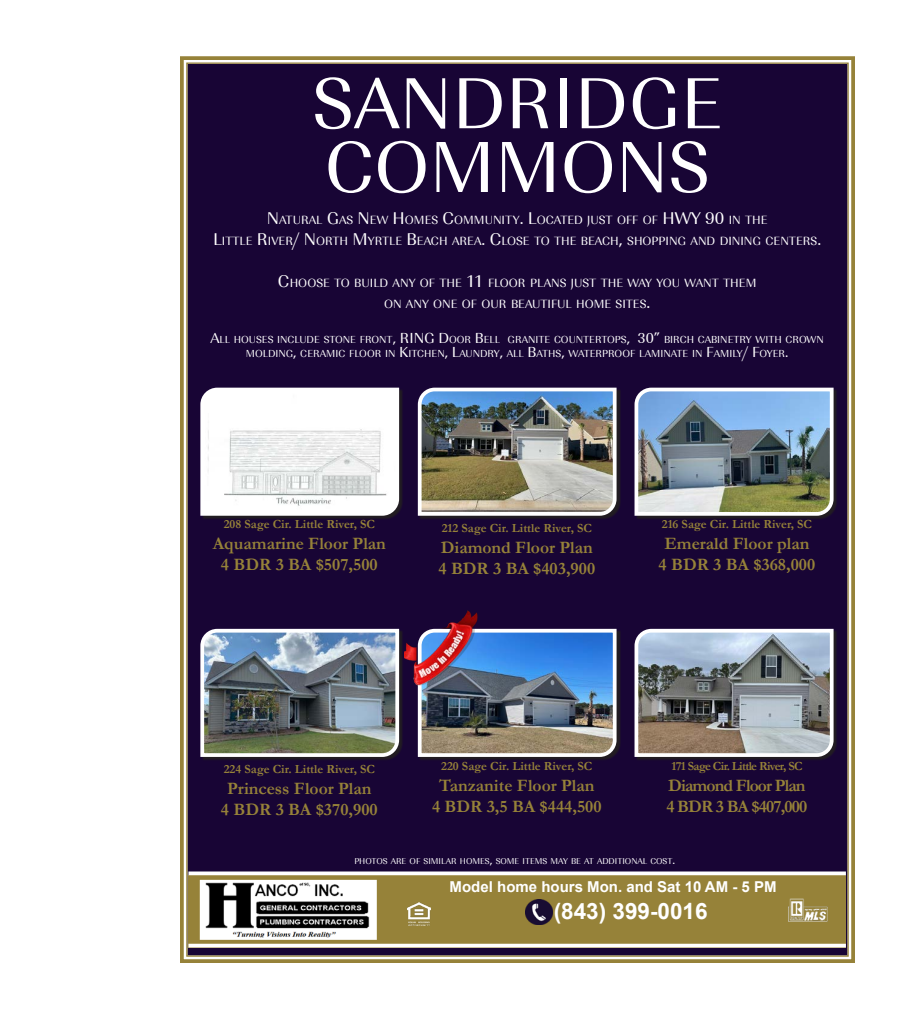
<style>
.page{position:relative;width:900px;height:1035px;background:#fff}
.page>*{position:absolute;margin:0;border:0;box-sizing:border-box;transform-origin:0 0}
.t1{font:75px/63.8px "URW Imperial T";color:#fff}
.t2{font:700 22.5px "Arial";color:#fff}
.t3{font:700 17.5px/21px "Garamond";color:#968239;text-align:center}
.t4{font:700 17.5px/21px "Garamond";letter-spacing:-.05em;color:#968239}
.t5{font:700 15px "Arial";color:#fff}
.t6{font:700 12.5px "Garamond";color:#968239}
.t7{font:700 12.5px "Garamond";letter-spacing:-.05em;color:#968239}
.t8{font:12.25px/21px "URW Imperial T";color:#fff;text-align:center}
.t9{font:10.5px/13.8px "URW Imperial T";color:#fff;text-align:center}
.t10{font:8.75px "URW Imperial T";color:#fff}
.s1{font-size:17.5px}
.s2{font-size:15px}
.s3{font-size:12.5px}
</style>
<div class="page">
<div style="left:180px;top:56px;width:675px;height:907px;background:#180535"></div>
<div style="left:188px;top:875px;width:658px;height:73px;background:#968239"></div>
<svg style="left:188px;top:871px;width:658px;height:4px"></svg>
<svg style="left:188px;top:944px;width:658px;height:4px;background:#f1efe6"></svg>
<img style="left:203px;top:883px;width:171px;height:54px">
<div style="left:200px;top:880px;width:177px;height:60px;border:2px solid #fff"></div>
<img style="left:525px;top:899px;width:27px;height:25px">
<img style="left:407px;top:903px;width:23px;height:23px">
<img style="left:788px;top:898px;width:40px;height:23px">
<div style="left:201px;top:389px;width:202px;height:131px;background:#1d1229"></div>
<svg style="left:199px;top:386px;width:202px;height:132px;background:#e9e9ea"></svg>
<div style="left:636px;top:389px;width:202px;height:131px;background:#1d1229"></div>
<img style="left:633px;top:386px;width:202px;height:132px">
<div style="left:419px;top:389px;width:202px;height:131px;background:#231f20;opacity:.91"></div>
<img style="left:416px;top:386px;width:202px;height:132px">
<div style="left:201px;top:630px;width:202px;height:131px;background:#1d1229"></div>
<img style="left:199px;top:627px;width:202px;height:132px">
<div style="left:636px;top:630px;width:202px;height:131px;background:#1d1229"></div>
<svg style="left:633px;top:627px;width:202px;height:132px;background:#8f9397"></svg>
<div style="left:419px;top:630px;width:202px;height:131px;background:#231f20;opacity:.91"></div>
<img style="left:416px;top:627px;width:202px;height:132px">
<img style="left:404px;top:603px;width:95px;height:109px">
<h1 class="t1" style="left:312px;top:73px;width:411px">SANDRIDGE<br>COMMONS</h1>
<p class="t8" style="left:213px;top:210px;width:610px"><span class="s1">N</span>ATURAL <span class="s1">G</span>AS <span class="s1">N</span>EW <span class="s1">H</span>OMES <span class="s1">C</span>OMMUN ITY<span class="s1">. L</span>OCATED JUST OFF OF <span class="s1">HWY 90</span> IN TH E<br><span class="s1">L</span>ITTLE <span class="s1">R</span> IVER<span class="s1">/ N</span>ORTH <span class="s1">M</span>YRTLE <span class="s1">B</span>EACH AREA<span class="s1">. C</span>LOSE TO TH E BEACH<span class="s1">,</span> SHOPPING AN D DIN ING CENTERS<span class="s1">.</span></p>
<p class="t8" style="left:278px;top:273px;width:480px"><span class="s1">C</span>HOOSE TO BUILD ANY OF TH E <span class="s1">11</span> FLOOR PLANS JUST TH E WAY YOU WANT TH EM<br>ON ANY ON E OF OUR BEAUTIFUL HOME SITES<span class="s1">.</span></p>
<p class="t9" style="left:210px;top:333px;width:613px"><span class="s2">A</span>LL H OUSES INC LUDE STON E FRONT<span class="s2">, RI NG D</span>OOR <span class="s2">B</span>ELL GRAN ITE COUNTERTOPS<span class="s2">, 30”</span> BIRCH CABIN ETRY WITH CROWN<br>MOLDING<span class="s2">,</span> CERAMIC FLOOR IN <span class="s2">K</span>ITCH EN<span class="s2">, L</span>AUN DRY<span class="s2">,</span> ALL <span class="s2">B</span>ATHS<span class="s2">,</span> WATERPROOF LAMINATE IN <span class="s2">F</span>AMILY<span class="s2">/ F</span>OYER<span class="s2">.</span></p>
<p class="t6" style="left:224px;top:517px;width:153px">208 Sage Cir. Little River, SC</p>
<h3 class="t3" style="left:213px;top:533px;width:175px">Aquamarine Floor Plan<br>4 BDR 3 BA $507,500</h3>
<p class="t6" style="left:442px;top:520px;width:152px">212 Sage Cir. Little River, SC</p>
<h3 class="t3" style="left:438px;top:536px;width:158px;text-align:left">Diamond Floor Plan<br>4 BDR 3 BA $403,900</h3>
<p class="t6" style="left:662px;top:517px;width:152px">216 Sage Cir. Little River, SC</p>
<h3 class="t3" style="left:659px;top:533px;width:158px">Emerald Floor plan<br>4 BDR 3 BA $368,000</h3>
<p class="t6" style="left:224px;top:761px;width:153px">224 Sage Cir. Little River, SC</p>
<h3 class="t3" style="left:221px;top:778px;width:158px">Princess Floor Plan<br>4 BDR 3 BA $370,900</h3>
<p class="t6" style="left:441px;top:758px;width:153px">220 Sage Cir. Little River, SC</p>
<h3 class="t3" style="left:432px;top:774px;width:171px">Tanzanite Floor Plan<br>4 BDR 3,5 BA $444,500</h3>
<p class="t7" style="left:671px;top:758px;width:133px">171 Sage Cir. Little River, SC</p>
<h3 class="t4" style="left:666px;top:774px;width:143px">Diamond Floor Plan<br>4 BDR 3 BA $407,000</h3>
<p class="t10" style="left:354px;top:856px;width:322px">PHOTOS ARE OF SIMILAR HOMES<span class="s3">,</span> SOME ITEMS MAY BE AT ADDITIONAL COST<span class="s3">.</span></p>
<h2 class="t2" style="left:554px;top:896px;width:155px">(843) 399-0016</h2>
<p class="t5" style="left:450px;top:877px;width:328px">Model home hours Mon. and Sat 10 AM - 5 PM</p>
</div>
